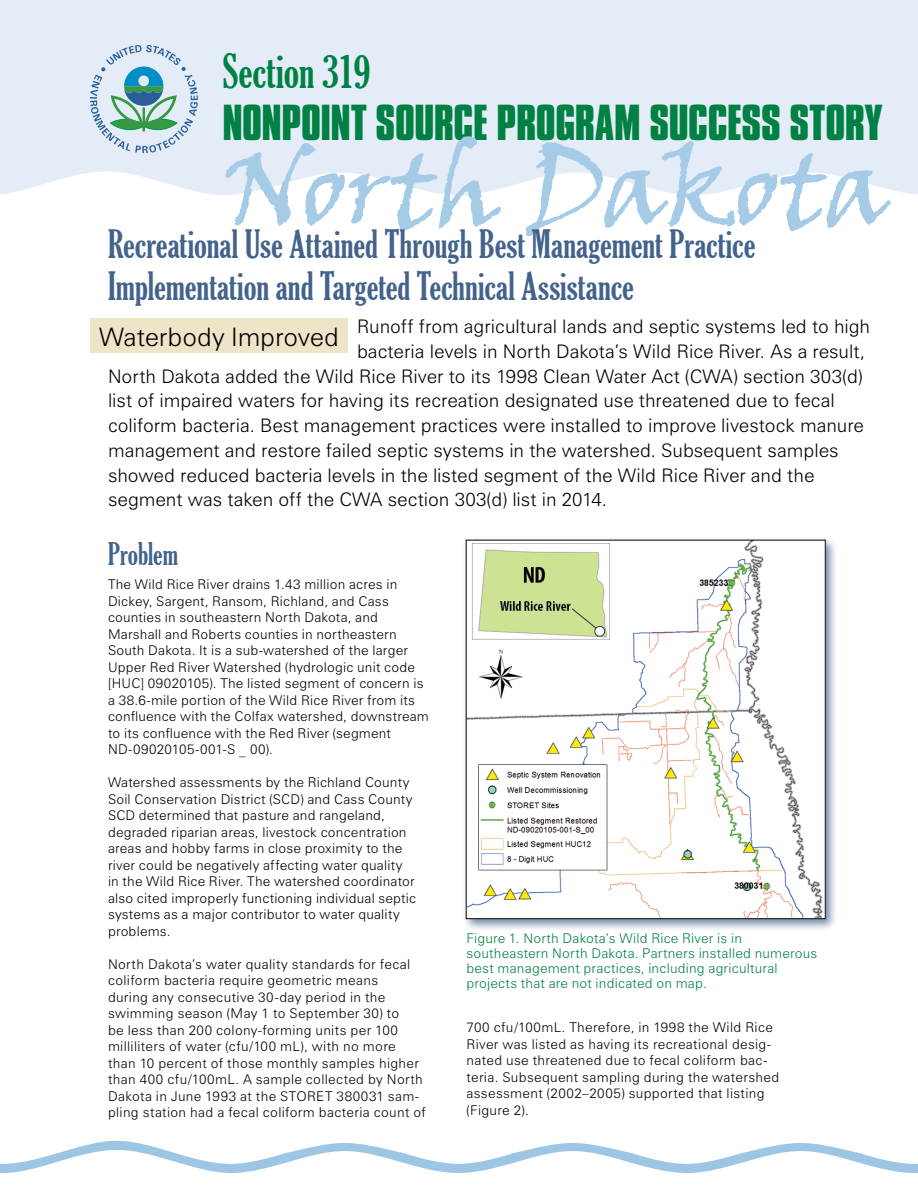
<style>
.page{position:relative;width:918px;height:1188px;background:#fff}
.page>*{position:absolute;margin:0;border:0;box-sizing:border-box;transform-origin:0 0}
.title_state_name{font:105px "Viner Hand ITC";letter-spacing:-.015em;color:#a5cbe7}
.title_line_1{font:extra-condensed 45px "Gloucester";letter-spacing:-.005em;color:#008144}
.title_line_2{font:700 43.5px "Compacta BT";letter-spacing:-.01em;color:#008144}
.title_story{font:extra-condensed 37.5px/42px "Gloucester";color:#43638c}
.subhead_1{font:extra-condensed 30px "Gloucester";color:#43638c}
.title_restored{font:300 25.5px "Zurich BT";letter-spacing:-.005em;color:#000}
.body_text_intro{font:300 18.75px "Zurich BT";color:#000}
.body_text{font:300 13.5px/16.5px "Zurich BT";letter-spacing:.02em;color:#000}
.t1{font:300 13.5px/15px "Zurich BT";letter-spacing:.015em;color:#008144}
</style>
<div class="page">
<svg style="left:0;top:1141px;width:918px;height:32px"></svg>
<div style="left:0;top:0;width:918px;height:195px;background:#e4edf7"></div>
<svg style="left:90px;top:45px;width:108px;height:108px;background:#b3d0d8"></svg>
<div style="left:462px;top:536px;width:376px;height:396px;background:#43638c;opacity:.75"></div>
<img style="left:468px;top:542px;width:355px;height:375px">
<div style="left:90px;top:319px;width:258px;height:34px;background:#eee4c8"></div>
<p class="title_line_1" style="left:222px;top:45px;width:150px">Section 319</p>
<p class="title_line_2" style="left:222px;top:96px;width:661px">NONPOINT SOURCE PROGRAM SUCCESS STORY</p>
<p class="title_state_name" style="left:224px;top:123px;width:668px">North Dakota</p>
<p class="title_story" style="left:108px;top:224px;width:649px">Recreational Use Attained Through Best Management Practice<br>Implementation and Targeted Technical Assistance</p>
<p class="body_text_intro" style="left:357px;top:315px;width:515px">Runoff from agricultural lands and septic systems led to high</p>
<p class="body_text_intro" style="left:357px;top:340px;width:509px">bacteria levels in North Dakota’s Wild Rice River. As a result,</p>
<p class="body_text_intro" style="left:108px;top:365px;width:756px">North Dakota added the Wild Rice River to its 1998 Clean Water Act (CWA) section 303(d)</p>
<p class="body_text_intro" style="left:108px;top:389px;width:728px">list of impaired waters for having its recreation designated use threatened due to fecal</p>
<p class="body_text_intro" style="left:108px;top:414px;width:757px">coliform bacteria. Best management practices were installed to improve livestock manure</p>
<p class="body_text_intro" style="left:108px;top:439px;width:732px">management and restore failed septic systems in the watershed. Subsequent samples</p>
<p class="body_text_intro" style="left:108px;top:464px;width:708px">showed reduced bacteria levels in the listed segment of the Wild Rice River and the</p>
<p class="body_text_intro" style="left:108px;top:488px;width:501px">segment was taken off the CWA section 303(d) list in 2014.</p>
<p class="title_restored" style="left:99px;top:321px;width:241px">Waterbody Improved</p>
<p class="subhead_1" style="left:108px;top:537px;width:72px">Problem</p>
<p class="body_text" style="left:108px;top:576px;width:322px">The Wild Rice River drains 1.43 million acres in Dickey, Sargent, Ransom, Richland, and Cass counties in southeastern North Dakota, and Marshall and Roberts counties in northeastern South Dakota. It is a sub-watershed of the larger Upper Red River Watershed (hydrologic unit code [HUC] 09020105). The listed segment of concern is a 38.6-mile portion of the Wild Rice River from its confluence with the Colfax watershed, downstream to its confluence with the Red River (segment ND-09020105-001-S _ 00).</p>
<p class="body_text" style="left:108px;top:774px;width:310px">Watershed assessments by the Richland County Soil Conservation District (SCD) and Cass County SCD determined that pasture and rangeland, degraded riparian areas, livestock concentration areas and hobby farms in close proximity to the river could be negatively affecting water quality in the Wild Rice River. The watershed coordinator also cited improperly functioning individual septic systems as a major contributor to water quality problems.</p>
<p class="body_text" style="left:108px;top:956px;width:319px">North Dakota’s water quality standards for fecal coliform bacteria require geometric means<br>during any consecutive 30-day period in the swimming season (May 1 to September 30) to<br>be less than 200 colony-forming units per 100 milliliters of water (cfu/100 mL), with no more than 10 percent of those monthly samples higher than 400 cfu/100mL. A sample collected by North Dakota in June 1993 at the STORET 380031 sam&shy;pling station had a fecal coliform bacteria count of</p>
<p class="t1" style="left:466px;top:930px;width:352px">Figure 1. North Dakota’s Wild Rice River is in southeastern North Dakota. Partners installed numerous best management practices, including agricultural projects that are not indicated on map.</p>
<p class="body_text" style="left:466px;top:1019px;width:314px">700 cfu/100mL. Therefore, in 1998 the Wild Rice River was listed as having its recreational desig&shy;nated use threatened due to fecal coliform bac&shy;teria. Subsequent sampling during the watershed assessment (2002–2005) supported that listing (Figure 2).</p>
</div>
